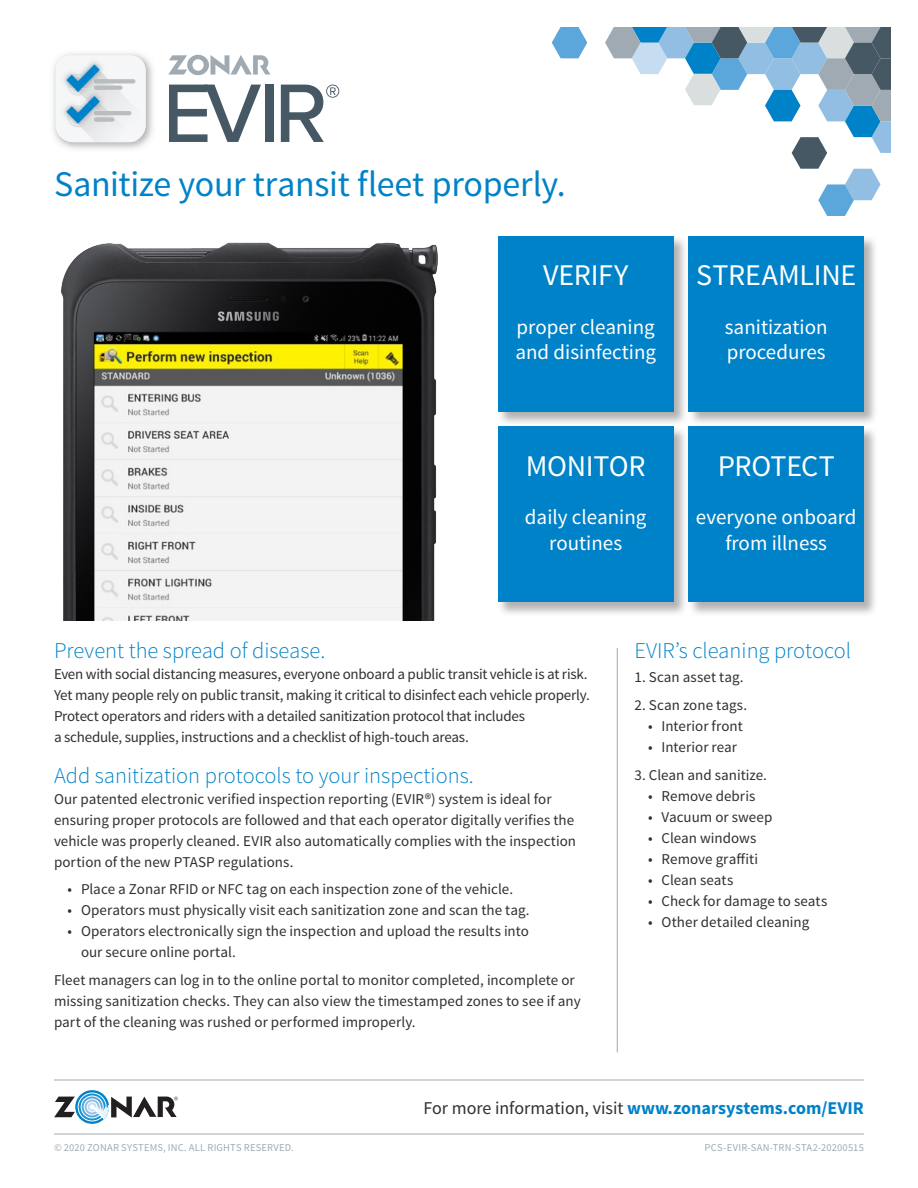
<style>
.page{position:relative;width:918px;height:1188px;background:#fff}
.page>*{position:absolute;margin:0;border:0;box-sizing:border-box;transform-origin:0 0}
.BODY_COPY{font:36px "Source Sans Pro";letter-spacing:-.01em;color:#0082c8}
.t1{font:30px "Source Sans Pro";letter-spacing:-.01em;color:#fff}
.BULLETS{font:300 22.5px "Source Sans Pro";color:#0082c8}
.t2{font:21px/25.2px "Source Sans Pro";color:#fff}
.t3{font:700 18px "Source Sans Pro";color:#0082c8}
.BODY_COPY-2{font:15px/21px "Source Sans Pro";letter-spacing:-.005em;color:#312f30}
.BULLETS-2{font:15px/21px "Source Sans Pro";color:#312f30}
.t4{font:10.5px "Source Sans Pro";letter-spacing:.015em;color:#9faab2}
.s1{font-weight:400;color:#312f30}
</style>
<div class="page">
<svg style="left:552px;top:27px;width:35px;height:31px"></svg>
<svg style="left:605px;top:27px;width:286px;height:189px"></svg>
<svg style="left:54px;top:1090px;width:124px;height:34px"></svg>
<hr style="left:54px;top:1080px;width:810px;height:1px;background:#9faab2">
<hr style="left:54px;top:1134px;width:810px;height:1px;background:#9faab2">
<hr style="left:617px;top:648px;width:1px;height:404px;background:#9faab2">
<svg style="left:169px;top:85px;width:92px;height:57px"></svg>
<div style="left:265px;top:85px;width:9px;height:57px;background:#475865"></div>
<svg style="left:281px;top:85px;width:58px;height:57px"></svg>
<svg style="left:168px;top:55px;width:102px;height:20px"></svg>
<img style="left:53px;top:53px;width:100px;height:96px">
<svg style="left:56px;top:56px;width:91px;height:86px"></svg>
<div style="left:497px;top:235px;width:191px;height:191px;background:#231f20;opacity:.35"></div>
<div style="left:498px;top:236px;width:176px;height:176px;background:#0082c8"></div>
<div style="left:497px;top:426px;width:191px;height:191px;background:#231f20;opacity:.35"></div>
<div style="left:498px;top:427px;width:176px;height:175px;background:#0082c8"></div>
<div style="left:687px;top:426px;width:192px;height:191px;background:#231f20;opacity:.35"></div>
<div style="left:688px;top:427px;width:176px;height:175px;background:#0082c8"></div>
<div style="left:687px;top:235px;width:192px;height:191px;background:#231f20;opacity:.35"></div>
<div style="left:688px;top:236px;width:176px;height:176px;background:#0082c8"></div>
<img style="left:61px;top:242px;width:377px;height:379px">
<p class="BODY_COPY" style="left:54px;top:161px;width:513px">Sanitize your transit fleet properly.</p>
<p class="t1" style="left:543px;top:257px;width:87px">VERIFY</p>
<p class="t2" style="left:515px;top:315px;width:142px">proper cleaning and disinfecting</p>
<p class="t1" style="left:526px;top:447px;width:122px">MONITOR</p>
<p class="t2" style="left:525px;top:505px;width:123px;text-align:center">daily cleaning routines</p>
<p class="t1" style="left:696px;top:257px;width:161px">STREAMLINE</p>
<p class="t2" style="left:725px;top:315px;width:104px">sanitization procedures</p>
<p class="t1" style="left:718px;top:447px;width:119px">PROTECT</p>
<p class="t2" style="left:696px;top:505px;width:162px;text-align:center">everyone onboard from illness</p>
<h1 class="BULLETS" style="left:54px;top:637px;width:273px">Prevent the spread of disease.</h1>
<p class="BODY_COPY-2" style="left:54px;top:664px;width:537px">Even with social distancing measures, everyone onboard a public transit vehicle is at risk.<br>Yet many people rely on public transit, making it critical to disinfect each vehicle properly.<br>Protect operators and riders with a detailed sanitization protocol that includes<br>a schedule, supplies, instructions and a checklist of high-touch areas.</p>
<h1 class="BULLETS" style="left:54px;top:761px;width:421px">Add sanitization protocols to your inspections.</h1>
<p class="BODY_COPY-2" style="left:54px;top:788px;width:524px">Our patented electronic verified inspection reporting (EVIR®) system is ideal for ensuring proper protocols are followed and that each operator digitally verifies the vehicle was properly cleaned. EVIR also automatically complies with the inspection portion of the new PTASP regulations.</p>
<p class="BULLETS-2" style="left:68px;top:879px;width:447px">• Place a Zonar RFID or NFC tag on each inspection zone of the vehicle.</p>
<p class="BULLETS-2" style="left:68px;top:900px;width:464px">• Operators must physically visit each sanitization zone and scan the tag.</p>
<p class="BULLETS-2" style="left:81px;top:921px;width:449px;text-indent:-14px">• Operators electronically sign the inspection and upload the results into our secure online portal.</p>
<p class="BODY_COPY-2" style="left:54px;top:970px;width:528px">Fleet managers can log in to the online portal to monitor completed, incomplete or missing sanitization checks. They can also view the timestamped zones to see if any part of the cleaning was rushed or performed improperly.</p>
<p class="BULLETS" style="left:634px;top:637px;width:218px">EVIR’s cleaning protocol</p>
<p class="BULLETS-2" style="left:634px;top:667px;width:111px">1. Scan asset tag.</p>
<p class="BULLETS-2" style="left:634px;top:695px;width:114px">2. Scan zone tags.</p>
<p class="BULLETS-2" style="left:648px;top:716px;width:96px">• Interior front</p>
<p class="BULLETS-2" style="left:648px;top:737px;width:91px">• Interior rear</p>
<p class="BULLETS-2" style="left:634px;top:765px;width:134px">3. Clean and sanitize.</p>
<p class="BULLETS-2" style="left:648px;top:786px;width:109px">• Remove debris</p>
<p class="BULLETS-2" style="left:648px;top:807px;width:126px">• Vacuum or sweep</p>
<p class="BULLETS-2" style="left:648px;top:828px;width:110px">• Clean windows</p>
<p class="BULLETS-2" style="left:648px;top:849px;width:112px">• Remove graffiti</p>
<p class="BULLETS-2" style="left:648px;top:870px;width:87px">• Clean seats</p>
<p class="BULLETS-2" style="left:648px;top:891px;width:181px">• Check for damage to seats</p>
<p class="BULLETS-2" style="left:648px;top:912px;width:163px">• Other detailed cleaning</p>
<p class="t4" style="left:54px;top:1141px;width:241px">© 2020 ZONAR SYSTEMS, INC. ALL RIGHTS RESERVED.</p>
<p class="t3" style="left:423px;top:1096px;width:442px"><span class="s1">For more information, visit</span> www.zonarsystems.com/EVIR</p>
<p class="t4" style="left:705px;top:1141px;width:161px">PCS-EVIR-SAN-TRN-STA2-20200515</p>
</div>
